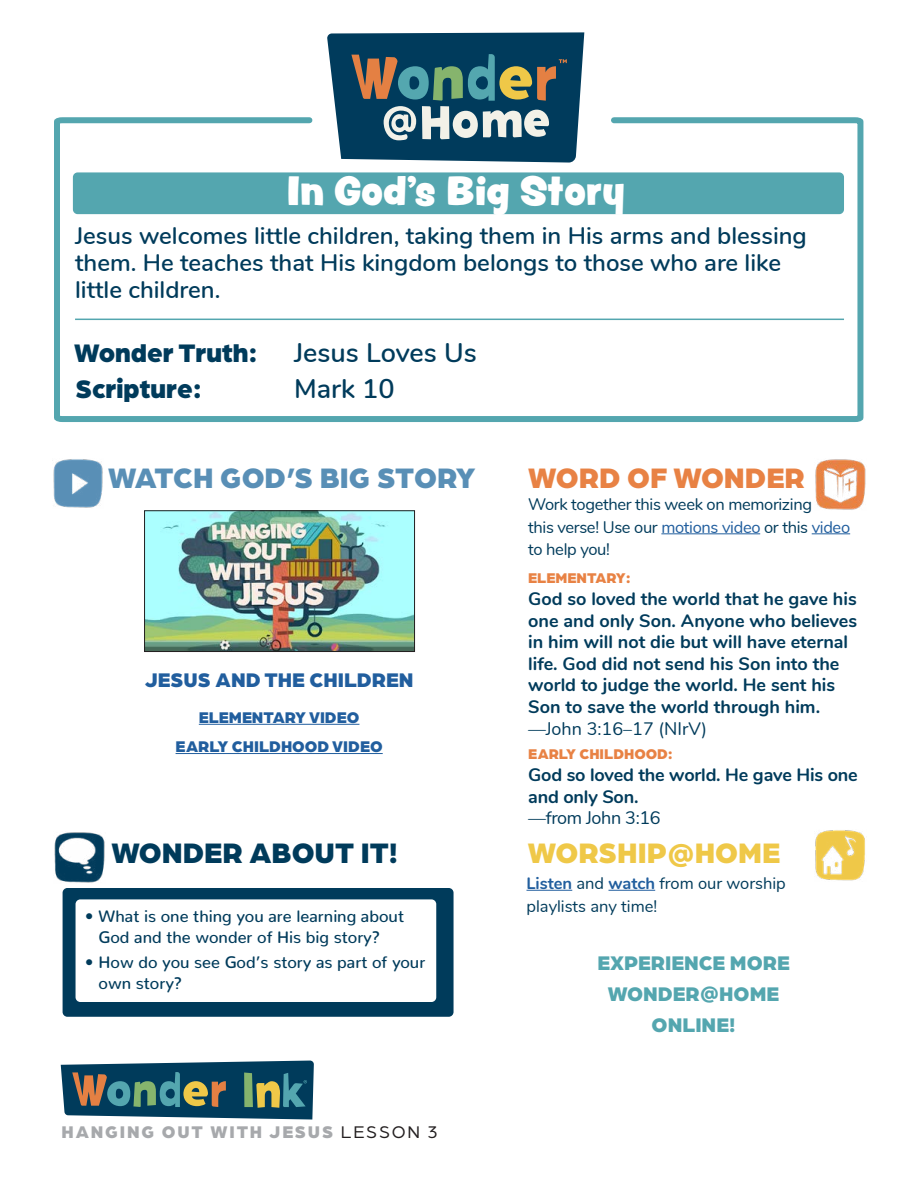
<style>
.page{position:relative;width:918px;height:1188px;background:#fff}
.page>*{position:absolute;margin:0;border:0;box-sizing:border-box;transform-origin:0 0}
.t1{font:36px "Peachy Keen JF";color:#fff}
.t2{font:900 30px "Arboria";letter-spacing:-.005em;color:#598fb6}
.t3{font:900 30px "Arboria";color:#003b5b}
.t4{font:900 30px "Arboria";color:#e88244}
.t5{font:900 30px "Arboria";color:#efc848}
.t6{font:900 27px "Arboria";color:#003b5b}
.t7{font:600 27px "Nunito";color:#003b5b}
.t8{font:600 24px/27px "Nunito";color:#003b5b}
.t9{font:900 21px/30.8px "Arboria";color:#54a6af;text-align:center}
.t10{font:900 21px "Arboria";color:#215e9e}
.t11{font:700 18px/21.6px "Nunito";color:#003b5b}
.t12{font:900 18px "Arboria";letter-spacing:.1em;color:#a7a9ac}
.t13{font:18px "Nunito";color:#003b5b}
.t14{font:18px "Nunito";letter-spacing:-.02em;color:#003b5b}
.t15{font:500 16.5px/21px "Nunito";color:#003b5b}
.t16{font:16.5px/22.5px "Nunito";letter-spacing:-.02em;color:#003b5b}
.t17{font:16.5px/22.5px "Nunito";color:#003b5b}
.t18{font:900 16.5px/29.2px "Arboria";color:#215e9e;text-align:center}
.t19{font:900 15px "Arboria";color:#e88244}
.s1{font-weight:400;color:#231f20}
.s2{color:#215e9e}
.s3{font-weight:700;color:#215e9e}
</style>
<div class="page">
<img style="left:815px;top:459px;width:51px;height:51px">
<img style="left:53px;top:459px;width:50px;height:49px">
<img style="left:815px;top:830px;width:50px;height:51px">
<hr style="left:661px;top:533px;width:99px;height:1px;background:#215e9e">
<hr style="left:812px;top:533px;width:38px;height:1px;background:#215e9e">
<svg style="left:61px;top:1061px;width:253px;height:59px;background:#3d656d"></svg>
<svg style="left:54px;top:117px;width:810px;height:305px"></svg>
<hr style="left:199px;top:724px;width:160px;height:1px;background:#215e9e">
<hr style="left:176px;top:753px;width:207px;height:1px;background:#215e9e">
<img style="left:54px;top:832px;width:51px;height:51px">
<div style="left:63px;top:888px;width:391px;height:129px;background:#003b5b;border-radius:5px"></div>
<div style="left:76px;top:899px;width:360px;height:103px;background:#fff;border-radius:5px"></div>
<hr style="left:75px;top:319px;width:769px;height:1px;background:#54a6af">
<hr style="left:526px;top:890px;width:46px;height:1px;background:#215e9e">
<hr style="left:609px;top:890px;width:46px;height:1px;background:#215e9e">
<img style="left:146px;top:513px;width:267px;height:137px">
<div style="left:144px;top:511px;width:271px;height:141px;border:1px solid #231f20"></div>
<div style="left:73px;top:172px;width:771px;height:42px;background:#54a6af;border-radius:5px"></div>
<svg style="left:327px;top:32px;width:257px;height:131px;background:#3c6575"></svg>
<h1 class="t1" style="left:287px;top:164px;width:340px">In God’s Big Story</h1>
<h3 class="t8" style="left:75px;top:221px;width:733px">Jesus welcomes little children, taking them in His arms and blessing them. He teaches that His kingdom belongs to those who are like little children.</h3>
<h3 class="t6" style="left:74px;top:333px;width:185px">Wonder Truth:</h3>
<h3 class="t7" style="left:294px;top:333px;width:184px">Jesus Loves Us</h3>
<h3 class="t6" style="left:75px;top:370px;width:128px">Scripture:</h3>
<h3 class="t7" style="left:294px;top:369px;width:102px">Mark 10</h3>
<h2 class="t2" style="left:108px;top:457px;width:369px">WATCH GOD’S BIG STORY</h2>
<h2 class="t4" style="left:528px;top:457px;width:278px">WORD OF WONDER</h2>
<p class="t10" style="left:145px;top:665px;width:270px">JESUS AND THE CHILDREN</p>
<p class="t18" style="left:176px;top:701px;width:209px">ELEMENTARY VIDEO<br>EARLY CHILDHOOD VIDEO</p>
<h2 class="t3" style="left:111px;top:832px;width:288px">WONDER ABOUT IT!</h2>
<p class="t15" style="left:99px;top:903px;width:307px;text-indent:-13px">• What is one thing you are learning about<br>God and the wonder of His big story?</p>
<p class="t15" style="left:99px;top:950px;width:328px;text-indent:-13px">• How do you see God’s story as part of your own story?</p>
<p class="t12" style="left:62px;top:1119px;width:378px">HANGING OUT WITH JESUS <span class="s1">LESSON 3</span></p>
<p class="t16" style="left:528px;top:492px;width:323px">Work together this week on memorizing<br>this verse! Use our <span class="s2">motions video</span> or this <span class="s2">video </span>to help you!</p>
<p class="t19" style="left:528px;top:568px;width:104px">ELEMENTARY:</p>
<p class="t11" style="left:528px;top:587px;width:331px">God so loved the world that he gave his one and only Son. Anyone who believes in him will not die but will have eternal life. God did not send his Son into the world to judge the world. He sent his Son to save the world through him.</p>
<p class="t13" style="left:528px;top:715px;width:180px">—John 3:16–17 (NIrV)</p>
<p class="t19" style="left:528px;top:744px;width:146px">EARLY CHILDHOOD:</p>
<p class="t11" style="left:528px;top:763px;width:331px">God so loved the world. He gave His one and only Son.</p>
<p class="t14" style="left:528px;top:805px;width:134px">—from John 3:16</p>
<h2 class="t5" style="left:528px;top:832px;width:254px">WORSHIP@HOME</h2>
<p class="t17" style="left:526px;top:871px;width:261px"><span class="s3">Listen</span> and <span class="s3">watch</span> from our worship playlists any time!</p>
<p class="t9" style="left:597px;top:946px;width:194px">EXPERIENCE MORE<br>WONDER@HOME<br>ONLINE!</p>
</div>
